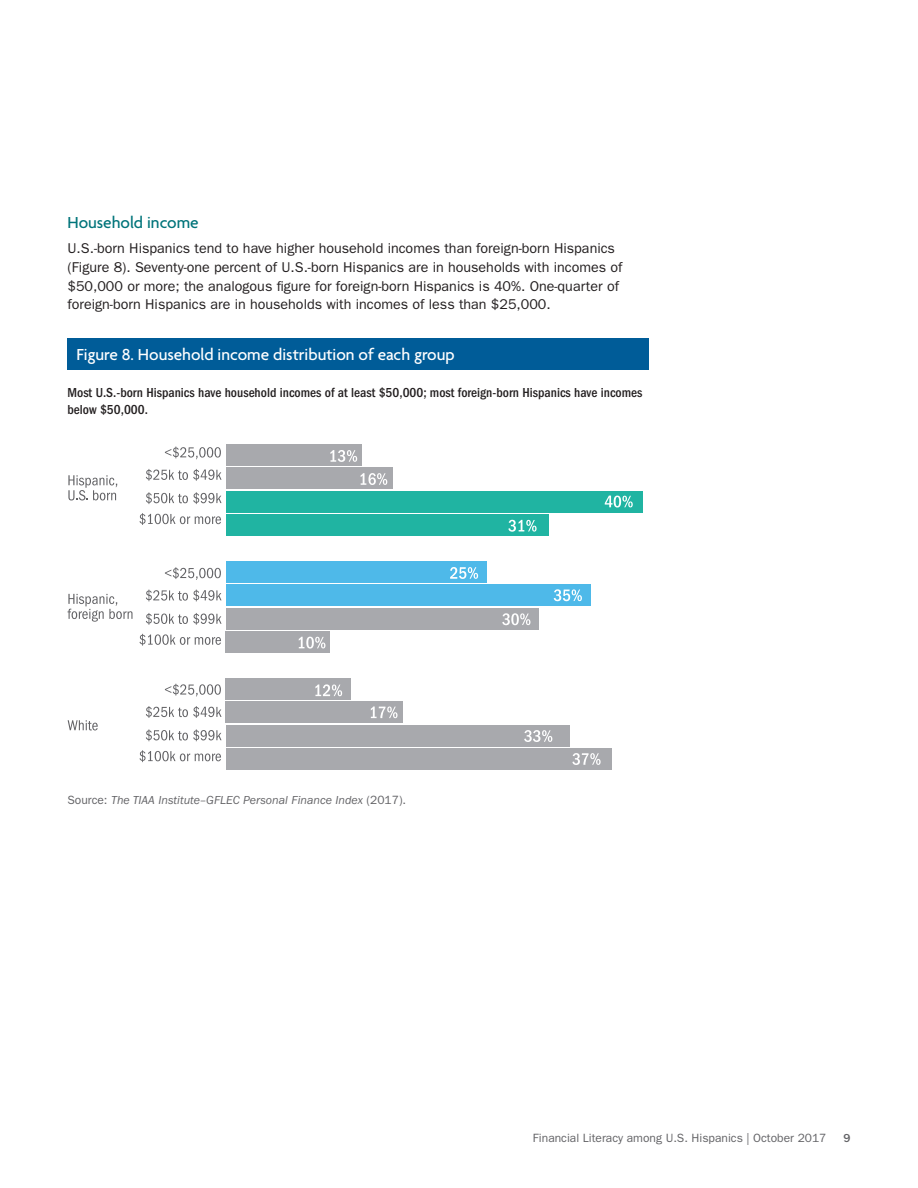
<style>
.page{position:relative;width:918px;height:1188px;background:#fff}
.page>*{position:absolute;margin:0;border:0;box-sizing:border-box;transform-origin:0 0}
._12B_Table_Header_Re{font:500 17.25px "Agenda";color:#fff}
._4A_Body_Subhead__A{font:500 17.25px "Agenda";color:#00747a}
._5A_Body_Text__FG_9{font:14.25px/18.8px "ITC Franklin Gothic Std";color:#231f20}
._12C_Table_Section_C{font:500 condensed 13.5px/16.5px "ITC Franklin Gothic Std";color:#231f20}
._12E_Table_Footnote{font:italic 12px "ITC Franklin Gothic Std";color:#636366}
.t1{font:12px "ITC Franklin Gothic Std";color:#636366}
.t2{font:500 12px "ITC Franklin Gothic Std";color:#636366}
.s1{font-style:normal}
</style>
<div class="page">
<div style="left:68px;top:339px;width:581px;height:31px;background:#005c98"></div>
<svg style="left:165px;top:684px;width:56px;height:12px"></svg>
<svg style="left:146px;top:706px;width:76px;height:12px"></svg>
<svg style="left:139px;top:750px;width:82px;height:12px"></svg>
<svg style="left:146px;top:729px;width:76px;height:12px"></svg>
<svg style="left:165px;top:567px;width:56px;height:13px"></svg>
<svg style="left:146px;top:590px;width:76px;height:11px"></svg>
<svg style="left:139px;top:634px;width:82px;height:12px"></svg>
<svg style="left:146px;top:613px;width:76px;height:12px"></svg>
<svg style="left:165px;top:447px;width:56px;height:12px"></svg>
<svg style="left:146px;top:469px;width:76px;height:12px"></svg>
<svg style="left:139px;top:513px;width:82px;height:12px"></svg>
<svg style="left:146px;top:492px;width:76px;height:12px"></svg>
<div style="left:226px;top:514px;width:323px;height:21px;background:#20b4a2"></div>
<div style="left:226px;top:631px;width:104px;height:21px;background:#a8a9ad"></div>
<div style="left:226px;top:748px;width:385px;height:21px;background:#a8a9ad"></div>
<div style="left:226px;top:491px;width:416px;height:21px;background:#20b4a2"></div>
<div style="left:226px;top:608px;width:312px;height:21px;background:#a8a9ad"></div>
<div style="left:226px;top:725px;width:344px;height:21px;background:#a8a9ad"></div>
<div style="left:226px;top:468px;width:166px;height:21px;background:#a8a9ad"></div>
<div style="left:226px;top:585px;width:364px;height:21px;background:#4eb9e9"></div>
<div style="left:226px;top:702px;width:177px;height:21px;background:#a8a9ad"></div>
<div style="left:226px;top:444px;width:135px;height:21px;background:#a8a9ad"></div>
<div style="left:226px;top:561px;width:260px;height:21px;background:#4eb9e9"></div>
<div style="left:226px;top:678px;width:125px;height:21px;background:#a8a9ad"></div>
<svg style="left:68px;top:720px;width:30px;height:10px"></svg>
<svg style="left:67px;top:594px;width:66px;height:28px"></svg>
<svg style="left:68px;top:475px;width:49px;height:25px"></svg>
<svg style="left:572px;top:753px;width:29px;height:12px"></svg>
<svg style="left:524px;top:730px;width:28px;height:12px"></svg>
<svg style="left:371px;top:706px;width:27px;height:12px"></svg>
<svg style="left:315px;top:684px;width:27px;height:12px"></svg>
<svg style="left:502px;top:613px;width:28px;height:12px"></svg>
<svg style="left:554px;top:589px;width:28px;height:12px"></svg>
<svg style="left:299px;top:637px;width:26px;height:12px"></svg>
<svg style="left:450px;top:567px;width:28px;height:12px"></svg>
<svg style="left:508px;top:520px;width:29px;height:12px"></svg>
<svg style="left:605px;top:496px;width:28px;height:12px"></svg>
<svg style="left:361px;top:473px;width:26px;height:12px"></svg>
<svg style="left:330px;top:450px;width:27px;height:12px"></svg>
<p class="_4A_Body_Subhead__A" style="left:68px;top:214px;width:133px">Household income</p>
<p class="_5A_Body_Text__FG_9" style="left:68px;top:239px;width:557px">U.S.-born Hispanics tend to have higher household incomes than foreign-born Hispanics (Figure 8). Seventy-one percent of U.S.-born Hispanics are in households with incomes of $50,000 or more; the analogous figure for foreign-born Hispanics is 40%. One-quarter of foreign-born Hispanics are in households with incomes of less than $25,000.</p>
<p class="_12B_Table_Header_Re" style="left:76px;top:346px;width:380px">Figure 8. Household income distribution of each group</p>
<p class="_12C_Table_Section_C" style="left:68px;top:385px;width:576px">Most U.S.-born Hispanics have household incomes of at least $50,000; most foreign-born Hispanics have incomes below $50,000.</p>
<p class="_12E_Table_Footnote" style="left:68px;top:794px;width:340px"><span class="s1">Source:</span> The TIAA Institute–GFLEC Personal Finance Index <span class="s1">(2017).</span></p>
<p class="t1" style="left:533px;top:1131px;width:295px">Financial Literacy among U.S. Hispanics | October 2017</p>
<p class="t2" style="left:843px;top:1131px;width:9px">9</p>
</div>
